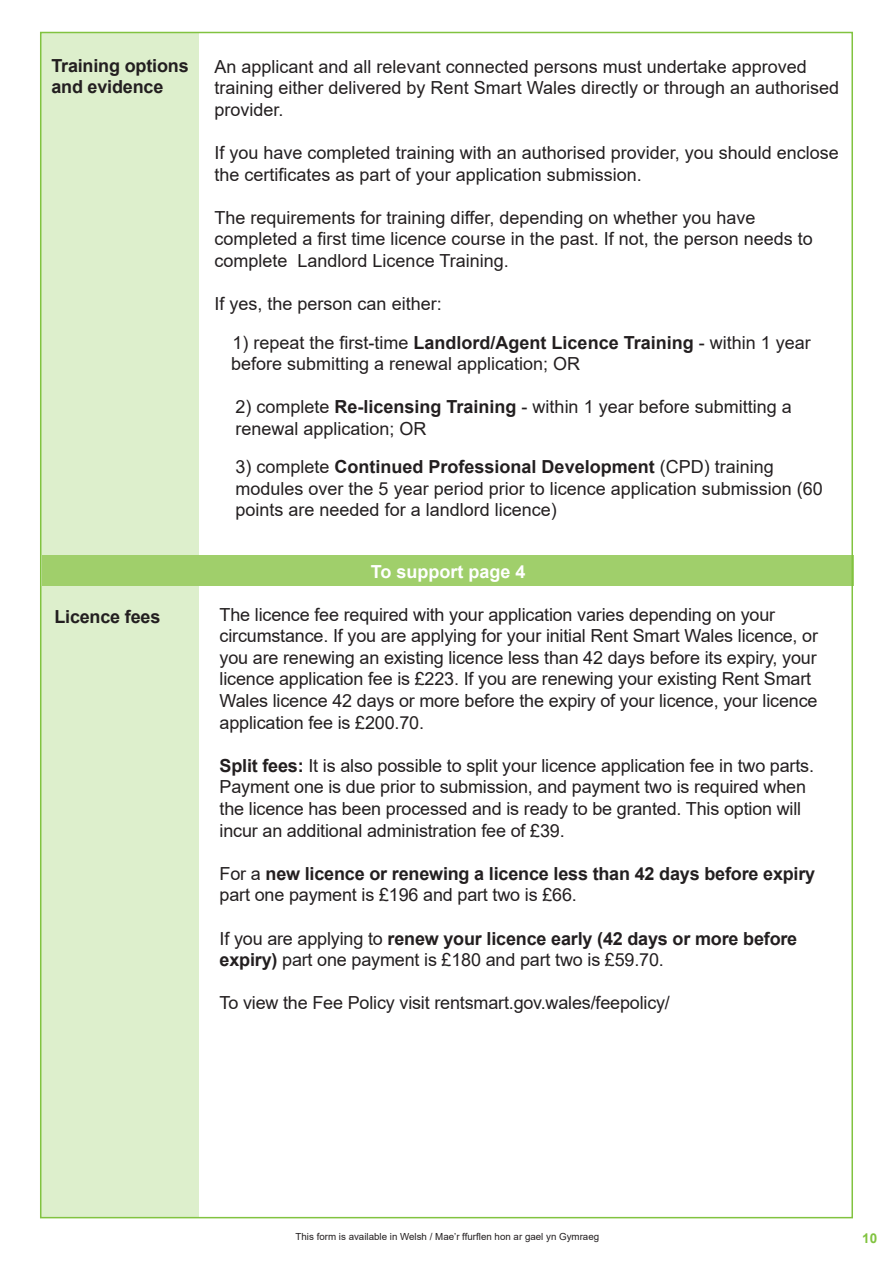
<style>
.page{position:relative;width:893px;height:1263px;background:#fff}
.page>*{position:absolute;margin:0;border:0;box-sizing:border-box;transform-origin:0 0}
.t1{font:18px/21.6px "Arial";color:#231f20}
.t2{font:700 18px/21.6px "Arial";letter-spacing:-.01em;color:#231f20}
.t3{font:700 18px "Arial";color:#fff}
.t4{font:700 13.5px "Arial";color:#81c340}
.t5{font:9.75px "Arial";color:#231f20}
.s1{font-weight:700}
.s2{font-weight:400}
</style>
<div class="page">
<div style="left:40px;top:32px;width:159px;height:1185px;background:#ddefcc"></div>
<div style="left:42px;top:555px;width:812px;height:31px;background:#a0cf6b"></div>
<p class="t2" style="left:51px;top:55px;width:139px;line-height:21px">Training options and evidence</p>
<p class="t2" style="left:54px;top:606px;width:108px">Licence fees</p>
<p class="t1" style="left:215px;top:55px;width:626px">An applicant and all relevant connected persons must undertake approved training either delivered by Rent Smart Wales directly or through an authorised provider.</p>
<p class="t1" style="left:215px;top:142px;width:626px">If you have completed training with an authorised provider, you should enclose the certificates as part of your application submission.</p>
<p class="t1" style="left:215px;top:207px;width:600px">The requirements for training differ, depending on whether you have completed a first time licence course in the past. If not, the person needs to complete Landlord Licence Training.</p>
<p class="t1" style="left:215px;top:293px;width:229px">If yes, the person can either:</p>
<p class="t1" style="left:231px;top:332px;width:581px;line-height:21px">1) repeat the first-time <span class="s1">Landlord/Agent Licence Training</span> - within 1 year before submitting a renewal application; OR</p>
<p class="t1" style="left:236px;top:396px;width:558px">2) complete <span class="s1">Re-licensing Training</span> - within 1 year before submitting a renewal application; OR</p>
<p class="t1" style="left:236px;top:456px;width:589px">3) complete <span class="s1">Continued Professional Development</span> (CPD) training modules over the 5 year period prior to licence application submission (60 points are needed for a landlord licence)</p>
<p class="t3" style="left:371px;top:559px;width:156px">To support page 4</p>
<p class="t1" style="left:220px;top:603px;width:600px">The licence fee required with your application varies depending on your circumstance. If you are applying for your initial Rent Smart Wales licence, or you are renewing an existing licence less than 42 days before its expiry, your licence application fee is £223. If you are renewing your existing Rent Smart Wales licence 42 days or more before the expiry of your licence, your licence application fee is £200.70.</p>
<p class="t1" style="left:220px;top:754px;width:596px"><span class="s1">Split fees:</span> It is also possible to split your licence application fee in two parts.<br>Payment one is due prior to submission, and payment two is required when the licence has been processed and is ready to be granted. This option will incur an additional administration fee of £39.</p>
<p class="t2" style="left:220px;top:863px;width:597px"><span class="s2">For a</span> new licence or renewing a licence less than 42 days before expiry <span class="s2">part one payment is £196 and part two is £66.</span></p>
<p class="t1" style="left:220px;top:927px;width:579px">If you are applying to <span class="s1">renew your licence early (42 days or more before expiry)</span> part one payment is £180 and part two is £59.70.</p>
<p class="t1" style="left:220px;top:992px;width:452px">To view the Fee Policy visit rentsmart.gov.wales/feepolicy/</p>
<p class="t5" style="left:296px;top:1230px;width:305px">This form is available in Welsh / Mae’r ffurflen hon ar gael yn Gymraeg</p>
<p class="t4" style="left:862px;top:1228px;width:17px">10</p>
</div>
